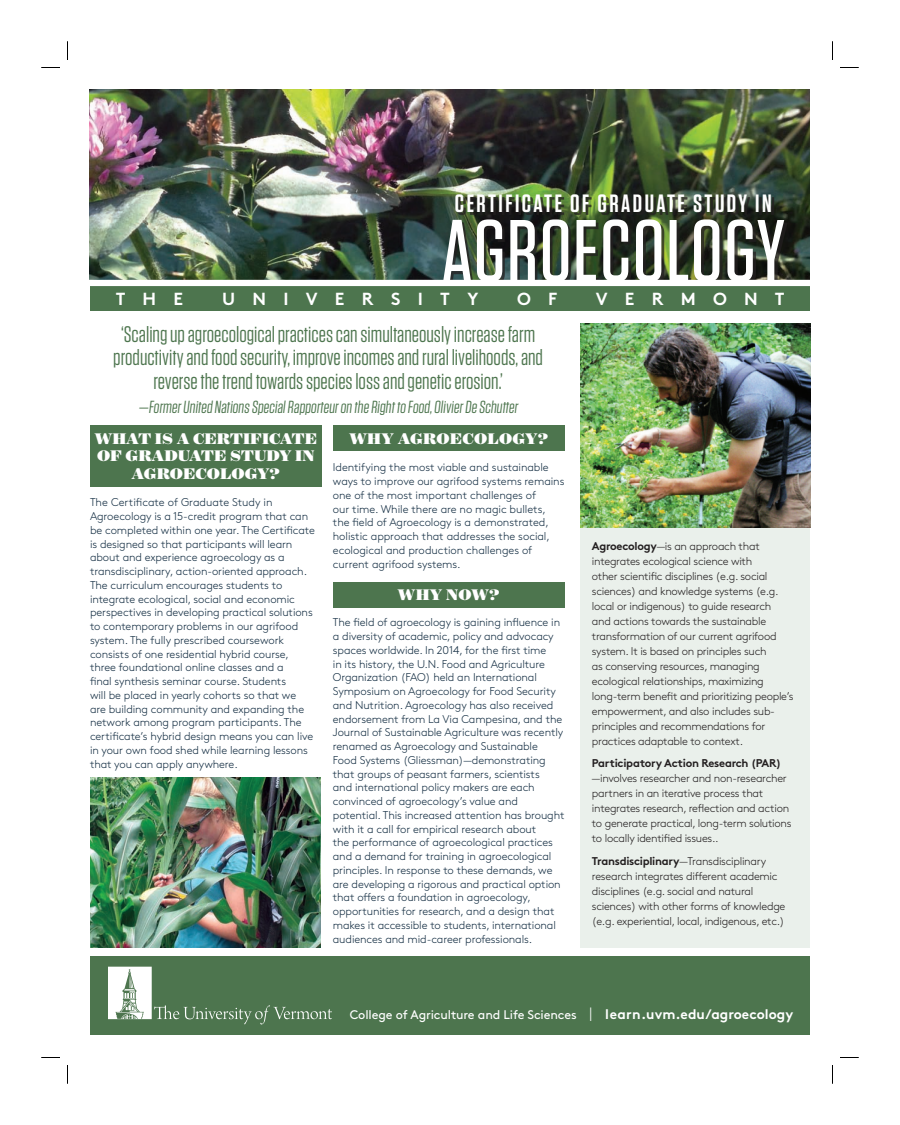
<style>
.page{position:relative;width:900px;height:1125px;background:#fff}
.page>*{position:absolute;margin:0;border:0;box-sizing:border-box;transform-origin:0 0}
.t1{font:500 87.5px "Tungsten";letter-spacing:.02em;color:#fff}
.t2{font:600 25px "Tungsten";letter-spacing:.1em;color:#fff}
.t3{font:22.5px/23.8px "Tungsten";color:#4d754e;text-align:center}
.t4{font:17.5px "Tungsten";color:#4d754e}
.t5{font:900 17.5px/17.5px "Surveyor Display";color:#fff;text-align:center}
.t6{font:700 17.5px "Brown Std";letter-spacing:.985em;color:#fff}
.t7{font:12.5px "Brown Std";letter-spacing:-.01em;color:#fff}
.t8{font:300 11.25px/13.8px "Brown Std";letter-spacing:-.01em;color:#132d42}
.t9{font:300 11.25px/15px "Brown Std";letter-spacing:-.025em;color:#231f20}
.t10{font:700 11.25px "Brown Std";letter-spacing:-.025em;color:#231f20}
.s1{font-weight:700}
.s2{font-weight:300;font-size:15px}
.s3{font-weight:700;font-size:13.75px}
</style>
<div class="page">
<div style="left:90px;top:425px;width:231px;height:62px;background:#4d754e"></div>
<div style="left:333px;top:425px;width:232px;height:26px;background:#4d754e"></div>
<div style="left:333px;top:582px;width:232px;height:26px;background:#4d754e"></div>
<div style="left:581px;top:467px;width:229px;height:481px;background:#eaf0eb"></div>
<img style="left:90px;top:778px;width:230px;height:170px">
<img style="left:581px;top:324px;width:229px;height:203px">
<div style="left:90px;top:957px;width:720px;height:78px;background:#4d754e"></div>
<svg style="left:108px;top:967px;width:224px;height:57px"></svg>
<img style="left:90px;top:90px;width:720px;height:190px">
<div style="left:90px;top:285px;width:720px;height:26px;background:#4d754e"></div>
<div style="left:446px;top:197px;width:341px;height:87px;background:#231f20;opacity:.75"></div>
<div style="left:84px;top:280px;width:733px;height:6px;background:#fff"></div>
<svg style="left:41px;top:67px;width:19px;height:1px"></svg>
<svg style="left:840px;top:67px;width:19px;height:1px"></svg>
<svg style="left:41px;top:1057px;width:19px;height:1px"></svg>
<svg style="left:840px;top:1057px;width:19px;height:1px"></svg>
<svg style="left:67px;top:41px;width:1px;height:19px"></svg>
<svg style="left:67px;top:1065px;width:1px;height:19px"></svg>
<svg style="left:832px;top:41px;width:1px;height:19px"></svg>
<svg style="left:832px;top:1065px;width:1px;height:19px"></svg>
<h2 class="t2" style="left:455px;top:191px;width:318px">CERTIFICATE OF GRADUATE STUDY IN</h2>
<h1 class="t1" style="left:442px;top:205px;width:345px">AGROECOLOGY</h1>
<h3 class="t6" style="left:116px;top:288px;width:69px">The</h3>
<h3 class="t6" style="left:222px;top:288px;width:148px">Univer</h3>
<h3 class="t6" style="left:391px;top:288px;width:89px">sity</h3>
<h3 class="t6" style="left:517px;top:288px;width:42px">o f</h3>
<h3 class="t6" style="left:596px;top:288px;width:189px">Ver mont</h3>
<h3 class="t3" style="left:113px;top:322px;width:431px">‘Scaling up agroecological practices can simultaneously increase farm productivity and food security, improve incomes and rural livelihoods, and reverse the trend towards species loss and genetic erosion.’</h3>
<h3 class="t4" style="left:139px;top:398px;width:383px">—FormerUnited Nations SpecialRapporteuron the Rightto Food,OlivierDe Schutter</h3>
<h3 class="t5" style="left:94px;top:430px;width:224px">WHAT IS A CERTIFICATE<br>OF GRADUATE STUDY IN<br>AGROECOLOGY?</h3>
<p class="t8" style="left:90px;top:496px;width:226px">The Certificate of Graduate Study in Agroecology is a 15-credit program that can be completed within one year. The Certificate is designed so that participants will learn about and experience agroecology as a transdisciplinary, action-oriented approach.<br>The curriculum encourages students to integrate ecological, social and economic perspectives in developing practical solutions to contemporary problems in our agrifood system. The fully prescribed coursework consists of one residential hybrid course, three foundational online classes and a<br>final synthesis seminar course. Students<br>will be placed in yearly cohorts so that we are building community and expanding the network among program participants. The certificate’s hybrid design means you can live in your own food shed while learning lessons that you can apply anywhere.</p>
<h3 class="t5" style="left:349px;top:430px;width:201px">WHY AGROECOLOGY?</h3>
<p class="t8" style="left:333px;top:461px;width:233px">Identifying the most viable and sustainable ways to improve our agrifood systems remains one of the most important challenges of<br>our time. While there are no magic bullets, the field of Agroecology is a demonstrated, holistic approach that addresses the social, ecological and production challenges of current agrifood systems.</p>
<h3 class="t5" style="left:398px;top:586px;width:104px">WHY NOW?</h3>
<p class="t8" style="left:333px;top:616px;width:233px">The field of agroecology is gaining influence in a diversity of academic, policy and advocacy spaces worldwide. In 2014, for the first time<br>in its history, the U.N. Food and Agriculture Organization (FAO) held an International Symposium on Agroecology for Food Security and Nutrition. Agroecology has also received endorsement from La Via Campesina, and the Journal of Sustainable Agriculture was recently renamed as Agroecology and Sustainable Food Systems (Gliessman)—demonstrating that groups of peasant farmers, scientists<br>and international policy makers are each convinced of agroecology’s value and potential. This increased attention has brought with it a call for empirical research about<br>the performance of agroecological practices and a demand for training in agroecological principles. In response to these demands, we are developing a rigorous and practical option that offers a foundation in agroecology, opportunities for research, and a design that makes it accessible to students, international audiences and mid-career professionals.</p>
<p class="t9" style="left:592px;top:538px;width:203px"><span class="s1">Agroecology</span>—is an approach that integrates ecological science with<br>other scientific disciplines (e.g. social sciences) and knowledge systems (e.g. local or indigenous) to guide research<br>and actions towards the sustainable transformation of our current agrifood system. It is based on principles such<br>as conserving resources, managing ecological relationships, maximizing long-term benefit and prioritizing people’s empowerment, and also includes sub&shy;principles and recommendations for practices adaptable to context.</p>
<p class="t10" style="left:592px;top:756px;width:191px">Participatory Action Research (PAR)</p>
<p class="t9" style="left:592px;top:771px;width:201px">—involves researcher and non-researcher partners in an iterative process that integrates research, reflection and action to generate practical, long-term solutions to locally identified issues..</p>
<p class="t9" style="left:592px;top:853px;width:195px"><span class="s1">Transdisciplinary</span>—Transdisciplinary research integrates different academic disciplines (e.g. social and natural sciences) with other forms of knowledge (e.g. experiential, local, indigenous, etc.)</p>
<p class="t7" style="left:350px;top:1008px;width:445px">College of Agriculture and Life Sciences <span class="s2">|</span> <span class="s3">learn.uvm.edu/agroecology</span></p>
</div>
